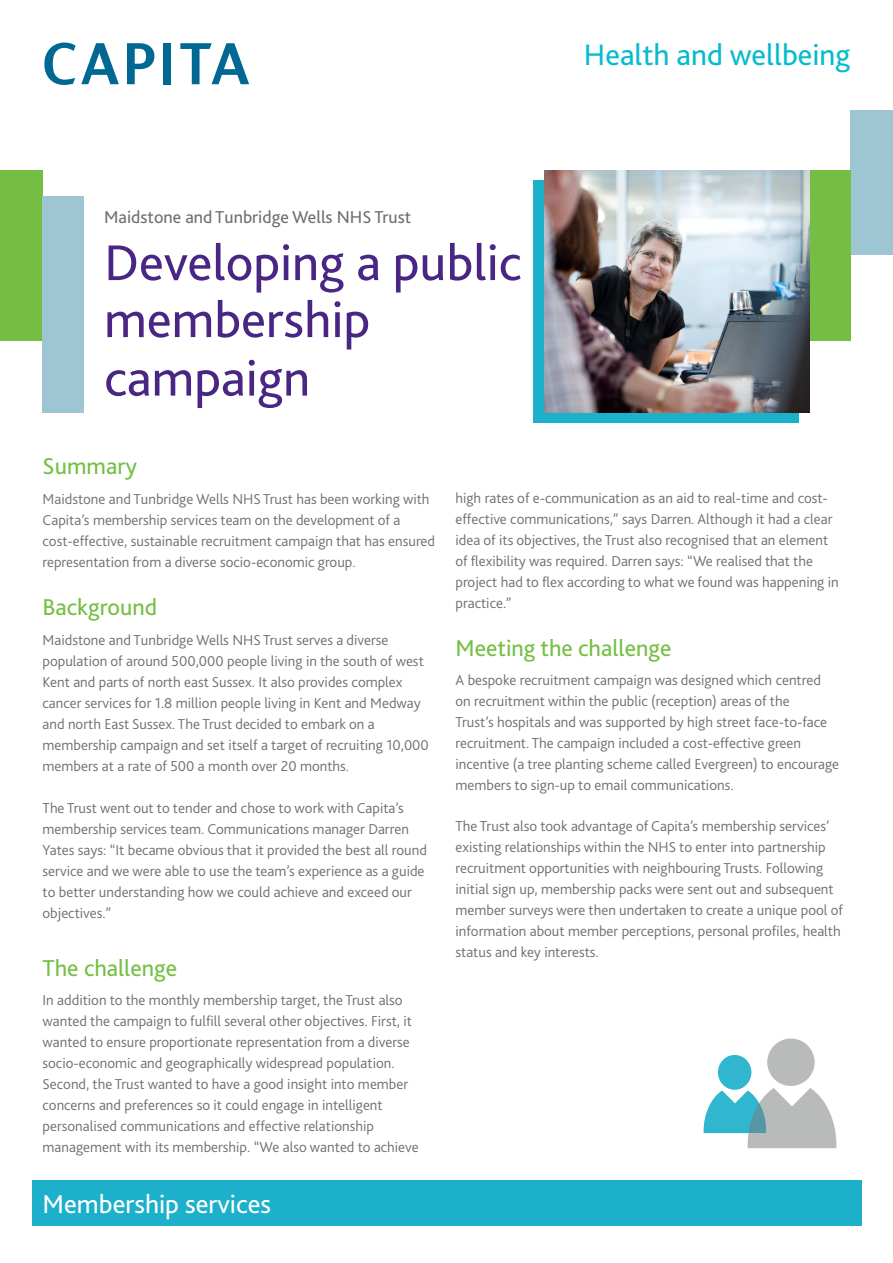
<style>
.page{position:relative;width:893px;height:1263px;background:#fff}
.page>*{position:absolute;margin:0;border:0;box-sizing:border-box;transform-origin:0 0}
.Heading_Main{font:52.5px/57px "Bliss 2";color:#492683}
.t1{font:30.9px "Bliss 2";color:#08bbce}
.Descriptor{font:27px "Bliss 2";color:#fff}
.Heading_Article{font:24px "Bliss 2";color:#74bf43}
.Subheading_Main{font:18px "Bliss 2";color:#6c6f73}
.Body{font:300 15px/21px "Bliss 2";color:#6c6f73}
.Heading_Article-2{font:300 15px/21px "Bliss 2";color:#6c6f73}
</style>
<div class="page">
<svg style="left:127px;top:43px;width:27px;height:41px"></svg>
<div style="left:164px;top:43px;width:7px;height:41px;background:#006893"></div>
<svg style="left:44px;top:43px;width:75px;height:42px"></svg>
<svg style="left:180px;top:43px;width:69px;height:41px"></svg>
<div style="left:0;top:170px;width:43px;height:170px;background:#74bf43"></div>
<div style="left:43px;top:196px;width:41px;height:216px;background:#9dc5d2"></div>
<div style="left:850px;top:111px;width:43px;height:144px;background:#9dc5d2"></div>
<div style="left:809px;top:170px;width:41px;height:170px;background:#74bf43"></div>
<div style="left:32px;top:1180px;width:829px;height:45px;background:#1cb0ca"></div>
<div style="left:534px;top:181px;width:265px;height:242px;background:#1cb0ca"></div>
<img style="left:544px;top:170px;width:265px;height:242px">
<div style="left:718px;top:1055px;width:33px;height:35px;background:#30b6ce;border-radius:50%"></div>
<div style="left:767px;top:1038px;width:48px;height:48px;background:#b9baba;border-radius:50%"></div>
<svg style="left:704px;top:1088px;width:132px;height:60px"></svg>
<p class="Subheading_Main" style="left:104px;top:206px;width:309px">Maidstone and Tunbridge Wells NHS Trust</p>
<p class="Heading_Main" style="left:104px;top:233px;width:419px">Developing a public membership</p>
<p class="Heading_Main" style="left:104px;top:348px;width:208px">campaign</p>
<p class="t1" style="left:584px;top:36px;width:268px">Health and wellbeing</p>
<p class="Heading_Article" style="left:43px;top:452px;width:96px">Summary</p>
<p class="Body" style="left:43px;top:488px;width:394px">Maidstone and Tunbridge Wells NHS Trust has been working with Capita’s membership services team on the development of a cost-effective, sustainable recruitment campaign that has ensured representation from a diverse socio-economic group.</p>
<p class="Heading_Article" style="left:43px;top:592px;width:116px">Background</p>
<p class="Body" style="left:43px;top:629px;width:388px">Maidstone and Tunbridge Wells NHS Trust serves a diverse population of around 500,000 people living in the south of west Kent and parts of north east Sussex. It also provides complex cancer services for 1.8 million people living in Kent and Medway and north East Sussex. The Trust decided to embark on a membership campaign and set itself a target of recruiting 10,000 members at a rate of 500 a month over 20 months.</p>
<p class="Body" style="left:43px;top:797px;width:386px">The Trust went out to tender and chose to work with Capita’s membership services team. Communications manager Darren Yates says: “It became obvious that it provided the best all round service and we were able to use the team’s experience as a guide to better understanding how we could achieve and exceed our objectives.”</p>
<p class="Heading_Article" style="left:43px;top:953px;width:136px">The challenge</p>
<p class="Body" style="left:43px;top:989px;width:378px">In addition to the monthly membership target, the Trust also wanted the campaign to fulfill several other objectives. First, it wanted to ensure proportionate representation from a diverse socio-economic and geographically widespread population.<br>Second, the Trust wanted to have a good insight into member concerns and preferences so it could engage in intelligent personalised communications and effective relationship management with its membership. “We also wanted to achieve</p>
<p class="Descriptor" style="left:43px;top:1187px;width:230px">Membership services</p>
<p class="Body" style="left:455px;top:487px;width:385px">high rates of e-communication as an aid to real-time and cost&shy;effective communications,” says Darren. Although it had a clear idea of its objectives, the Trust also recognised that an element of flexibility was required. Darren says: “We realised that the project had to flex according to what we found was happening in practice.”</p>
<p class="Heading_Article" style="left:455px;top:633px;width:217px">Meeting the challenge</p>
<p class="Heading_Article-2" style="left:455px;top:669px;width:385px">A bespoke recruitment campaign was designed which centred on recruitment within the public (reception) areas of the<br>Trust’s hospitals and was supported by high street face-to-face recruitment. The campaign included a cost-effective green incentive (a tree planting scheme called Evergreen) to encourage members to sign-up to email communications.</p>
<p class="Heading_Article-2" style="left:455px;top:815px;width:389px">The Trust also took advantage of Capita’s membership services’ existing relationships within the NHS to enter into partnership recruitment opportunities with neighbouring Trusts. Following initial sign up, membership packs were sent out and subsequent member surveys were then undertaken to create a unique pool of information about member perceptions, personal profiles, health status and key interests.</p>
</div>
